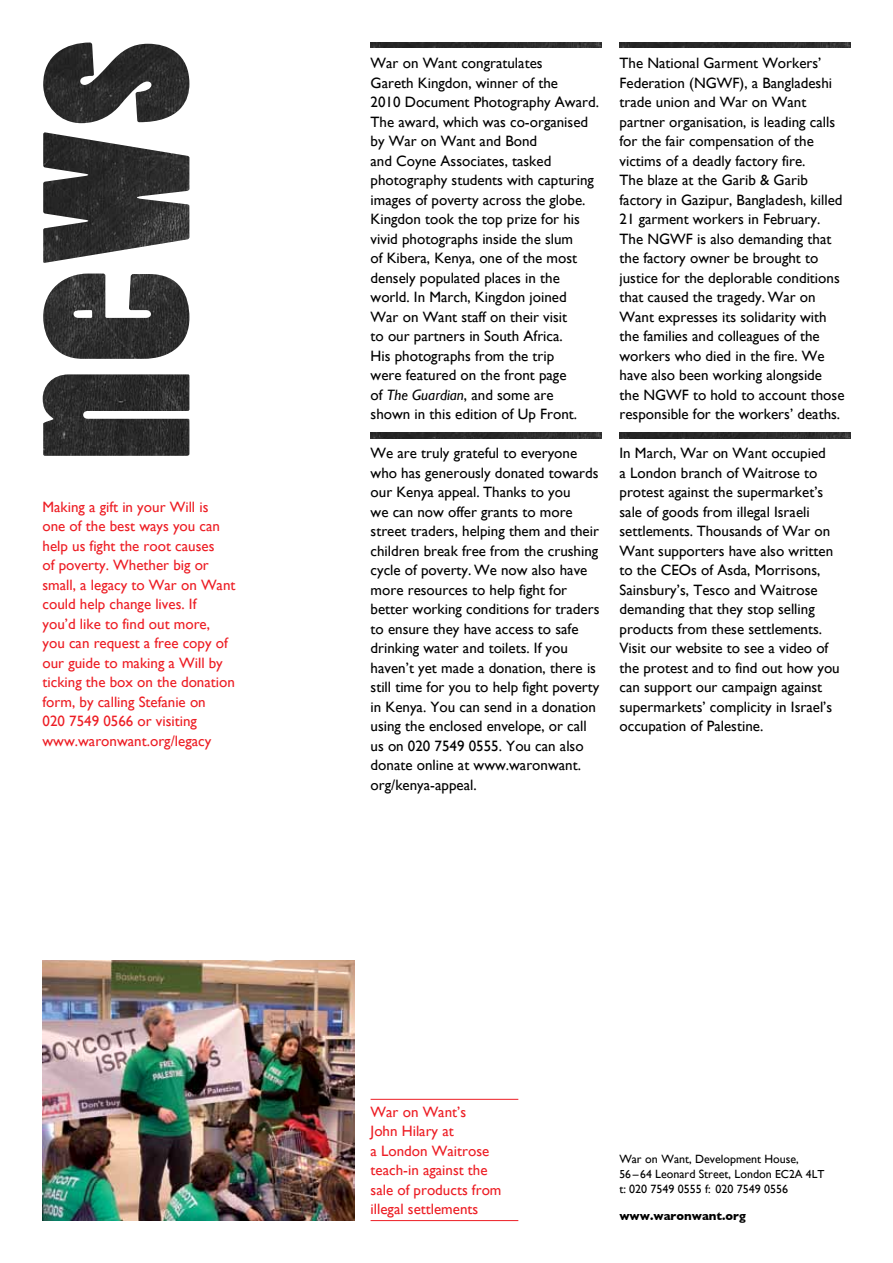
<style>
.page{position:relative;width:893px;height:1263px;background:#fff}
.page>*{position:absolute;margin:0;border:0;box-sizing:border-box;transform-origin:0 0}
.t1{font:15px/19.5px "Gill Sans";color:#000}
.t2{font:15px/19.5px "Gill Sans";color:#ed1d24}
.t3{font:12px/15px "Gill Sans";color:#000}
.t4{font:700 12px "Gill Sans";color:#000}
.s1{font-style:italic}
.s2{font-size:11.7px}
</style>
<div class="page">
<img style="left:43px;top:960px;width:312px;height:260px">
<hr style="left:371px;top:1099px;width:147px;height:1px;background:#ed1d24">
<hr style="left:371px;top:1220px;width:147px;height:1px;background:#ed1d24">
<img style="left:371px;top:43px;width:230px;height:5px">
<img style="left:619px;top:43px;width:231px;height:5px">
<img style="left:371px;top:433px;width:230px;height:5px">
<img style="left:43px;top:43px;width:146px;height:413px">
<img style="left:619px;top:433px;width:231px;height:5px">
<p class="t2" style="left:43px;top:497px;width:195px">Making a gift in your Will is<br>one of the best ways you can help us fight the root causes<br>of poverty. Whether big or small, a legacy to War on Want could help change lives. If<br>you’d like to find out more, you can request a free copy of our guide to making a Will by ticking the box on the donation form, by calling Stefanie on<br>020 7549 0566 or visiting www.waronwant.org/legacy</p>
<p class="t1" style="left:371px;top:53px;width:230px">War on Want congratulates<br>Gareth Kingdon, winner of the<br>2010 Document Photography Award.<br>The award, which was co-organised by War on Want and Bond<br>and Coyne Associates, tasked photography students with capturing images of poverty across the globe.<br>Kingdon took the top prize for his vivid photographs inside the slum<br>of Kibera, Kenya, one of the most densely populated places in the world. In March, Kingdon joined<br>War on Want staff on their visit<br>to our partners in South Africa.<br>His photographs from the trip<br>were featured on the front page<br>of <span class="s1">The Guardian</span>, and some are<br>shown in this edition of Up Front.</p>
<p class="t1" style="left:371px;top:443px;width:230px">We are truly grateful to everyone who has generously donated towards our Kenya appeal. Thanks to you<br>we can now offer grants to more street traders, helping them and their children break free from the crushing cycle of poverty. We now also have more resources to help fight for better working conditions for traders to ensure they have access to safe drinking water and toilets. If you haven’t yet made a donation, there is still time for you to help fight poverty in Kenya. You can send in a donation using the enclosed envelope, or call us on 020 7549 0555. You can also donate online at www.waronwant. org/kenya-appeal.</p>
<p class="t1" style="left:619px;top:53px;width:227px">The National Garment Workers’ Federation (NGWF), a Bangladeshi trade union and War on Want partner organisation, is leading calls for the fair compensation of the victims of a deadly factory fire.<br>The blaze at the Garib &amp; Garib factory in Gazipur, Bangladesh, killed 21 garment workers in February.<br>The NGWF is also demanding that the factory owner be brought to justice for the deplorable conditions that caused the tragedy. War on Want expresses its solidarity with the families and colleagues of the workers who died in the fire. We have also been working alongside the NGWF to hold to account those responsible for the workers’ deaths.</p>
<p class="t1" style="left:619px;top:443px;width:222px">In March, War on Want occupied<br>a London branch of Waitrose to protest against the supermarket’s sale of goods from illegal Israeli settlements. Thousands of War on<br>Want supporters have also written to the CEOs of Asda, Morrisons,<br>Sainsbury’s, Tesco and Waitrose demanding that they stop selling products from these settlements.<br>Visit our website to see a video of the protest and to find out how you can support our campaign against supermarkets’ complicity in Israel’s occupation of Palestine.</p>
<p class="t2" style="left:371px;top:1101px;width:132px">War on Want’s<br>John Hilary at<br>a London Waitrose teach-in against the sale of products from illegal settlements</p>
<p class="t3" style="left:619px;top:1151px;width:207px">War on Want, Development House,<br><span class="s2">56 – 64</span> Leonard Street, London <span class="s2">EC2A 4LT </span>t: 020 7549 0555 f: 020 7549 0556</p>
<p class="t4" style="left:619px;top:1208px;width:128px">www.waronwant.org</p>
</div>
